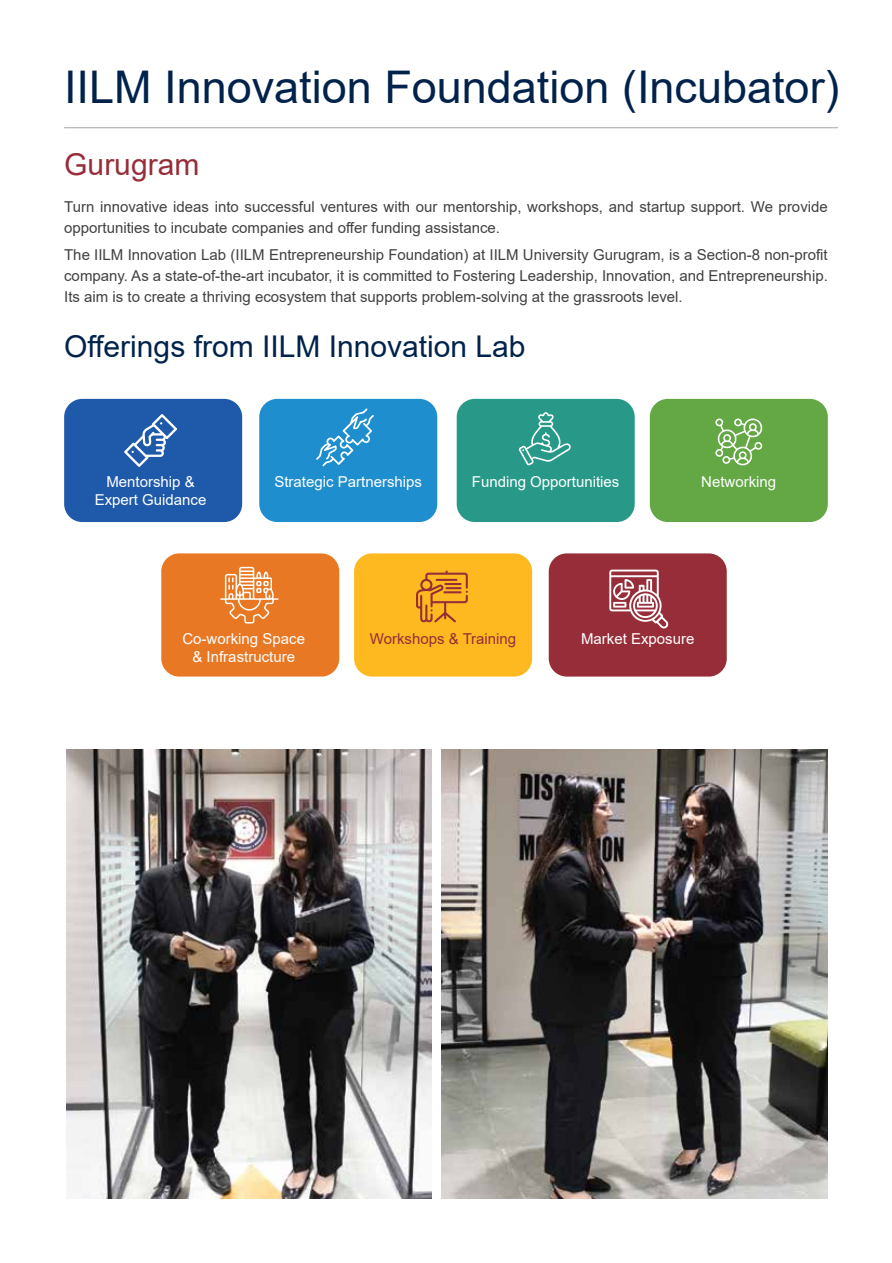
<style>
.page{position:relative;width:892px;height:1263px;background:#fff}
.page>*{position:absolute;margin:0;border:0;box-sizing:border-box;transform-origin:0 0}
.t1{font:45px "Arial";color:#00224b}
.t2{font:30px "Arial";color:#00224b}
.t3{font:30px "Arial";color:#962d38}
.t4{font:15px/21px "Arial";color:#414042}
.t5{font:15px/18px "Arial";color:#fff;text-align:center}
.t6{font:15px "Arial";color:#962d38}
</style>
<div class="page">
<div style="left:64px;top:399px;width:178px;height:123px;background:#1f5aaa;border-radius:18px"></div>
<div style="left:259px;top:399px;width:178px;height:123px;background:#1f8ece;border-radius:18px"></div>
<div style="left:457px;top:399px;width:178px;height:123px;background:#289989;border-radius:18px"></div>
<div style="left:161px;top:553px;width:178px;height:123px;background:#e97824;border-radius:18px"></div>
<div style="left:354px;top:553px;width:178px;height:123px;background:#fdb91f;border-radius:18px"></div>
<div style="left:549px;top:553px;width:178px;height:123px;background:#962d38;border-radius:18px"></div>
<div style="left:650px;top:399px;width:178px;height:123px;background:#63a844;border-radius:18px"></div>
<hr style="left:64px;top:127px;width:774px;height:1px;background:#a7a9ac">
<img style="left:67px;top:749px;width:364px;height:449px">
<img style="left:441px;top:749px;width:387px;height:449px">
<svg style="left:124px;top:414px;width:53px;height:53px"></svg>
<svg style="left:316px;top:408px;width:58px;height:58px"></svg>
<svg style="left:518px;top:412px;width:53px;height:54px"></svg>
<svg style="left:715px;top:418px;width:48px;height:48px"></svg>
<svg style="left:220px;top:567px;width:59px;height:56px"></svg>
<svg style="left:416px;top:570px;width:52px;height:52px"></svg>
<svg style="left:609px;top:569px;width:59px;height:59px"></svg>
<h1 class="t1" style="left:64px;top:56px;width:777px">IILM Innovation Foundation (Incubator)</h1>
<h2 class="t3" style="left:64px;top:144px;width:137px">Gurugram</h2>
<p class="t4" style="left:64px;top:196px;width:765px">Turn innovative ideas into successful ventures with our mentorship, workshops, and startup support. We provide opportunities to incubate companies and offer funding assistance.</p>
<p class="t4" style="left:64px;top:244px;width:765px;text-align:justify">The IILM Innovation Lab (IILM Entrepreneurship Foundation) at IILM University Gurugram, is a Section-8 non-profit company. As a state-of-the-art incubator, it is committed to Fostering Leadership, Innovation, and Entrepreneurship.<br>Its aim is to create a thriving ecosystem that supports problem-solving at the grassroots level.</p>
<h2 class="t2" style="left:64px;top:325px;width:463px">Offerings from IILM Innovation Lab</h2>
<p class="t5" style="left:95px;top:473px;width:113px">Mentorship &amp;<br>Expert Guidance</p>
<p class="t5" style="left:274px;top:473px;width:149px">Strategic Partnerships</p>
<p class="t5" style="left:472px;top:473px;width:149px">Funding Opportunities</p>
<p class="t5" style="left:701px;top:473px;width:77px">Networking</p>
<p class="t5" style="left:182px;top:629px;width:124px">Co-working Space</p>
<p class="t5" style="left:581px;top:629px;width:115px">Market Exposure</p>
<p class="t5" style="left:192px;top:647px;width:104px">&amp; Infrastructure</p>
<p class="t6" style="left:370px;top:628px;width:148px">Workshops &amp; Training</p>
</div>
